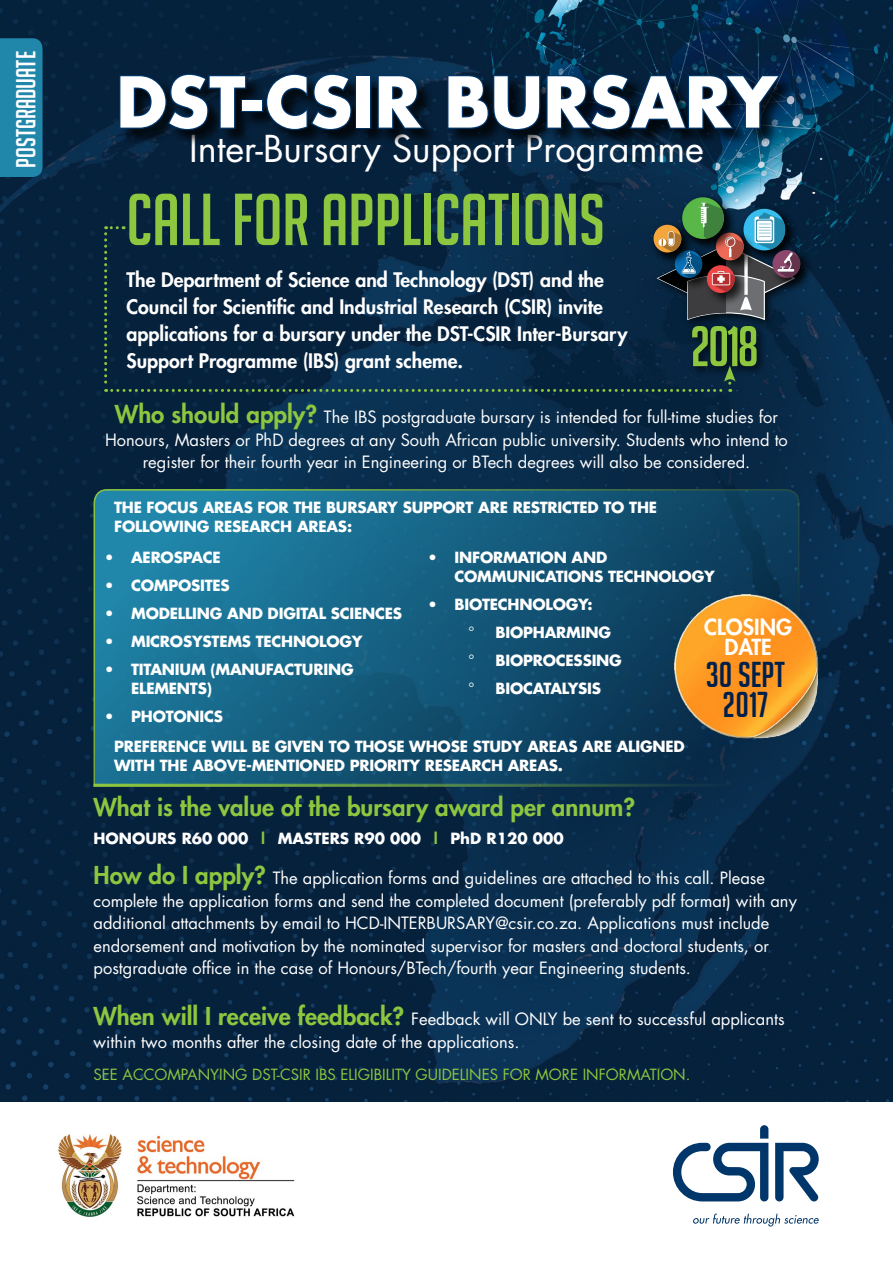
<style>
.page{position:relative;width:893px;height:1263px;background:#fff}
.page>*{position:absolute;margin:0;border:0;box-sizing:border-box;transform-origin:0 0}
.t1{font:71.7px "Big Noodle Titling";color:#8dc63f}
.t2{font:700 68.1px "Futura Std";color:#fff}
.t3{font:55.8px "Big Noodle Titling";color:#8dc63f}
.t4{font:36.15px "Futura Std";color:#fff}
.t5{font:35.1px/29.7px "Big Noodle Titling";color:#00204c;text-align:center}
.t6{font:26.85px "Big Noodle Titling";color:#fff}
.t7{font:800 24px "Futura Std";color:#8dc63f}
.t8{font:800 21.6px/20.2px "Futura Std";color:#fff;text-align:center}
.t9{font:800 19.5px/27px "Futura Std";color:#fff}
.t10{font:16.5px/22.5px "Futura";color:#fff}
.t11{font:700 15px/19.5px "Futura";letter-spacing:-.015em;color:#fff}
.t12{font:15px "Futura";color:#8dc63f}
.t13{font:15px "Futura";color:#fff}
.s1{font-family:"Futura Std";font-weight:800;font-size:24px;color:#8dc63f}
.s2{color:#8dc63f}
</style>
<div class="page">
<img style="left:0;top:0;width:893px;height:1102px">
<div style="left:120px;top:75px;width:677px;height:72px;background:#000;opacity:.75"></div>
<svg style="left:118px;top:72px;width:130px;height:59px;background:#031c35"></svg>
<div style="left:241px;top:99px;width:22px;height:13px;border:2px solid #003669"></div>
<svg style="left:265px;top:72px;width:88px;height:59px;background:#031e37"></svg>
<div style="left:355px;top:75px;width:16px;height:54px;border:2px solid #003669"></div>
<svg style="left:376px;top:74px;width:50px;height:56px;background:#031d35"></svg>
<svg style="left:446px;top:72px;width:337px;height:59px;background:#031e39"></svg>
<div style="left:649px;top:192px;width:162px;height:185px;background:#000;opacity:.75"></div>
<div style="left:770px;top:248px;width:44px;height:44px;background:#000;opacity:.75"></div>
<div style="left:680px;top:195px;width:58px;height:58px;background:#000;opacity:.75"></div>
<svg style="left:682px;top:197px;width:42px;height:42px"></svg>
<svg style="left:104px;top:203px;width:696px;height:189px;background:#102c44"></svg>
<svg style="left:93px;top:488px;width:707px;height:299px;background:#155d7d"></svg>
<hr style="left:94px;top:784px;width:641px;height:3px;background:#8dc63f">
<svg style="left:775px;top:1143px;width:44px;height:58px"></svg>
<svg style="left:673px;top:1125px;width:95px;height:76px"></svg>
<svg style="left:693px;top:1213px;width:126px;height:13px"></svg>
<img style="left:58px;top:1134px;width:237px;height:83px">
<img style="left:674px;top:594px;width:160px;height:204px">
<div style="left:0;top:38px;width:43px;height:139px;background:#2086aa"></div>
<h3 class="t6" style="left:12px;top:168px;width:118px;rotate:-90deg">POSTGRADUATE</h3>
<h2 class="t2" style="left:116px;top:57px;width:662px">DST-CSIR BURSARY</h2>
<h3 class="t4" style="left:189px;top:125px;width:516px">Inter-Bursary Support Programme</h3>
<h1 class="t1" style="left:126px;top:181px;width:480px">CALL FOR APPLICATIONS</h1>
<p class="t9" style="left:126px;top:266px;width:502px">The Department of Science and Technology (DST) and the Council for Scientific and Industrial Research (CSIR) invite applications for a bursary under the DST-CSIR Inter-Bursary Support Programme (IBS) grant scheme.</p>
<h3 class="t3" style="left:690px;top:316px;width:70px">2018</h3>
<p class="t10" style="left:105px;top:406px;width:684px;text-align:center"><span class="s1">Who should apply?</span> The IBS postgraduate bursary is intended for full-time studies for<br>Honours, Masters or PhD degrees at any South African public university. Students who intend to register for their fourth year in Engineering or BTech degrees will also be considered.</p>
<p class="t11" style="left:114px;top:497px;width:544px">TH E FOCUS AREAS FOR THE BURSARY SUPPORT ARE RESTRICTED TO THE<br>FOLLOWING RESEARCH AREAS:</p>
<p class="t11" style="left:104px;top:547px;width:118px">• AEROSPACE</p>
<p class="t11" style="left:104px;top:575px;width:127px">• COMPOSITES</p>
<p class="t11" style="left:104px;top:603px;width:299px">• MODELLING AND DIGITAL SCIENCES</p>
<p class="t11" style="left:104px;top:631px;width:260px">• MICROSYSTEMS TECHNOLOGY</p>
<p class="t11" style="left:131px;top:659px;width:224px;text-indent:-27px">• TITANIUM (MANUFACTURING<br>ELEMENTS)</p>
<p class="t11" style="left:104px;top:706px;width:120px">• PHOTONICS</p>
<p class="t11" style="left:454px;top:547px;width:262px;text-indent:-27px">• INFORMATION AND<br>COMMUNICATIONS TECHNOLOGY</p>
<p class="t11" style="left:427px;top:594px;width:167px">• BIOTECHNOLOGY:</p>
<p class="t13" style="left:469px;top:622px;width:7px">°</p>
<p class="t11" style="left:496px;top:622px;width:117px">BIOPHARMING</p>
<p class="t13" style="left:469px;top:650px;width:7px">°</p>
<p class="t11" style="left:496px;top:650px;width:128px">BIOPROCESSING</p>
<p class="t13" style="left:469px;top:678px;width:7px">°</p>
<p class="t11" style="left:496px;top:678px;width:107px">BIOCATALYSIS</p>
<h3 class="t8" style="left:704px;top:617px;width:89px">Closi ng date</h3>
<h3 class="t5" style="left:706px;top:660px;width:81px">30 SEPT<br>2017</h3>
<p class="t11" style="left:114px;top:736px;width:571px">PREFERENCE WILL BE GIVEN TO THOSE WHOSE STUDY AREAS ARE ALIGNED<br>WITH THE ABOVE-MENTIONED PRIORITY RESEARCH AREAS.</p>
<h3 class="t7" style="left:94px;top:792px;width:543px">What is the value of the bursary award per annum?</h3>
<p class="t11" style="left:94px;top:828px;width:472px">HONOURS R60 000 <span class="s2">|</span> MASTERS R90 000 <span class="s2">|</span> PHD R120 000</p>
<p class="t10" style="left:94px;top:867px;width:705px"><span class="s1">How do I apply?</span> The application forms and guidelines are attached to this call. Please complete the application forms and send the completed document (preferably pdf format) with any additional attachments by email to HCD-INTERBURSARY@csir.co.za. Applications must include endorsement and motivation by the nominated supervisor for masters and doctoral students, or postgraduate office in the case of Honours/BTech/fourth year Engineering students.</p>
<p class="t10" style="left:94px;top:1008px;width:693px"><span class="s1">When will I receive feedback?</span> Feedback will ONLY be sent to successful applicants within two months after the closing date of the applications.</p>
<p class="t12" style="left:94px;top:1064px;width:42px">See acco</p>
<p class="t12" style="left:167px;top:1064px;width:24px">mpanyin</p>
<p class="t12" style="left:235px;top:1064px;width:142px">g DST-CSIR IBS eligibility</p>
<p class="t12" style="left:416px;top:1064px;width:21px">guidelines</p>
<p class="t12" style="left:503px;top:1064px;width:10px">for</p>
<p class="t12" style="left:535px;top:1064px;width:24px">more</p>
<p class="t12" style="left:583px;top:1064px;width:10px">infor</p>
<p class="t12" style="left:627px;top:1064px;width:24px">mation</p>
<p class="t12" style="left:686px;top:1064px;width:6px">.</p>
</div>
